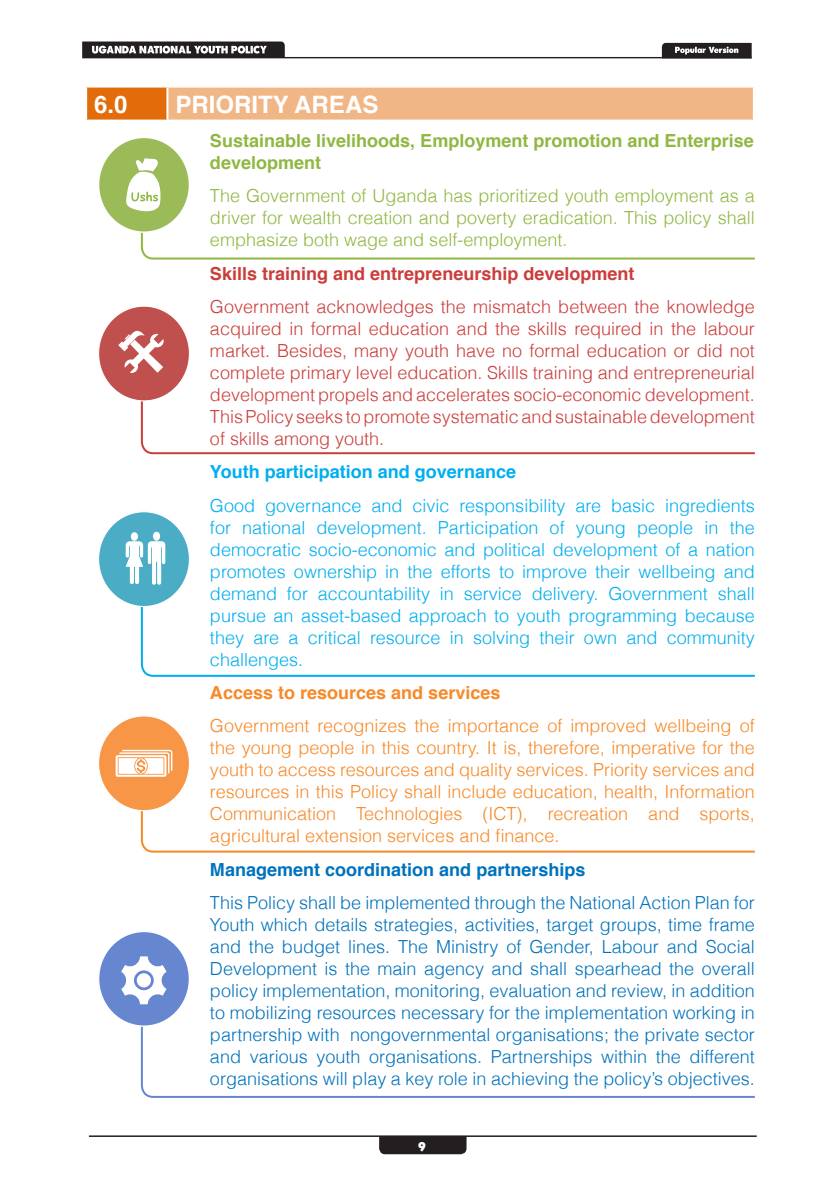
<style>
.page{position:relative;width:840px;height:1191px;background:#fff}
.page>*{position:absolute;margin:0;border:0;box-sizing:border-box;transform-origin:0 0}
.t1{font:700 24px "Helvetica";color:#fff}
.t2{font:300 18px/22px "Helvetica";color:#0072bc}
.t3{font:300 18px/22px "Helvetica";color:#00aeef}
.t4{font:300 18px/22px "Helvetica";color:#cb3d3b}
.t5{font:300 18px/22px "Helvetica";color:#f78928}
.t6{font:300 18px/22px "Helvetica";color:#90b742;text-align:justify}
.t7{font:700 18px/22px "Helvetica";color:#90b742}
.t8{font:12px "Admisi Display SSK";color:#fff}
.s1{font-weight:700}
</style>
<div class="page">
<svg style="left:379px;top:1137px;width:87px;height:17px"></svg>
<hr style="left:89px;top:1135px;width:667px;height:2px;background:#231f20">
<svg style="left:82px;top:41px;width:202px;height:16px"></svg>
<svg style="left:661px;top:43px;width:90px;height:14px"></svg>
<hr style="left:82px;top:57px;width:669px;height:1px;background:#231f20">
<svg style="left:140px;top:388px;width:615px;height:67px"></svg>
<svg style="left:140px;top:590px;width:615px;height:87px"></svg>
<svg style="left:140px;top:775px;width:615px;height:78px"></svg>
<svg style="left:140px;top:999px;width:615px;height:99px"></svg>
<div style="left:86px;top:87px;width:81px;height:34px;background:#e36c0a"></div>
<div style="left:167px;top:87px;width:586px;height:34px;background:#f1b685"></div>
<hr style="left:85px;top:86px;width:82px;height:2px;background:#fff">
<hr style="left:85px;top:88px;width:2px;height:32px;background:#fff">
<hr style="left:167px;top:86px;width:587px;height:2px;background:#fff">
<hr style="left:166px;top:88px;width:2px;height:32px;background:#fff">
<hr style="left:752px;top:88px;width:2px;height:32px;background:#fff">
<hr style="left:85px;top:120px;width:82px;height:2px;background:#fff">
<hr style="left:167px;top:120px;width:587px;height:2px;background:#fff">
<div style="left:98px;top:137px;width:91px;height:95px;background:#9bbb58;border-radius:50%"></div>
<div style="left:98px;top:306px;width:91px;height:95px;background:#c0504e;border-radius:50%"></div>
<div style="left:98px;top:512px;width:91px;height:94px;background:#4aacc5;border-radius:50%"></div>
<div style="left:98px;top:716px;width:91px;height:94px;background:#f79647;border-radius:50%"></div>
<div style="left:98px;top:931px;width:91px;height:95px;background:#6687cf;border-radius:50%"></div>
<svg style="left:125px;top:532px;width:40px;height:52px"></svg>
<svg style="left:121px;top:956px;width:45px;height:48px"></svg>
<svg style="left:116px;top:750px;width:56px;height:27px;background:#fcdfc8"></svg>
<svg style="left:124px;top:158px;width:631px;height:102px"></svg>
<svg style="left:118px;top:331px;width:45px;height:42px"></svg>
<p class="t1" style="left:94px;top:85px;width:35px">6.0</p>
<p class="t1" style="left:175px;top:85px;width:204px">PRIORITY AREAS</p>
<p class="t7" style="left:210px;top:130px;width:545px">Sustainable livelihoods, Employment promotion and Enterprise development</p>
<p class="t6" style="left:210px;top:184px;width:546px">The Government of Uganda has prioritized youth employment as a driver for wealth creation and poverty eradication. This policy shall emphasize both wage and self-employment.</p>
<p class="t4" style="left:210px;top:256px;width:546px;line-height:33.4px"><span class="s1">Skills training and entrepreneurship development<br></span>Government acknowledges the mismatch between the knowledge</p>
<p class="t4" style="left:210px;top:317px;width:546px;text-align:justify">acquired in formal education and the skills required in the labour market. Besides, many youth have no formal education or did not complete primary level education. Skills training and entrepreneurial development propels and accelerates socio-economic development.<br>This Policy seeks to promote systematic and sustainable development of skills among youth.</p>
<p class="t3" style="left:210px;top:454px;width:546px;line-height:33.4px"><span class="s1">Youth participation and governance<br></span>Good governance and civic responsibility are basic ingredients</p>
<p class="t3" style="left:210px;top:515px;width:546px;text-align:justify">for national development. Participation of young people in the democratic socio-economic and political development of a nation promotes ownership in the efforts to improve their wellbeing and demand for accountability in service delivery. Government shall pursue an asset-based approach to youth programming because they are a critical resource in solving their own and community challenges.</p>
<p class="t5" style="left:210px;top:675px;width:546px;line-height:33.4px"><span class="s1">Access to resources and services<br></span>Government recognizes the importance of improved wellbeing of</p>
<p class="t5" style="left:210px;top:736px;width:546px;text-align:justify">the young people in this country. It is, therefore, imperative for the youth to access resources and quality services. Priority services and resources in this Policy shall include education, health, Information Communication Technologies (ICT), recreation and sports, agricultural extension services and finance.</p>
<p class="t2" style="left:210px;top:852px;width:546px;line-height:33.4px"><span class="s1">Management coordination and partnerships<br></span>This Policy shall be implemented through the National Action Plan for</p>
<p class="t2" style="left:210px;top:913px;width:546px;text-align:justify">Youth which details strategies, activities, target groups, time frame and the budget lines. The Ministry of Gender, Labour and Social Development is the main agency and shall spearhead the overall policy implementation, monitoring, evaluation and review, in addition to mobilizing resources necessary for the implementation working in partnership with nongovernmental organisations; the private sector and various youth organisations. Partnerships within the different organisations will play a key role in achieving the policy’s objectives.</p>
<p class="t8" style="left:418px;top:1139px;width:9px">9</p>
</div>
